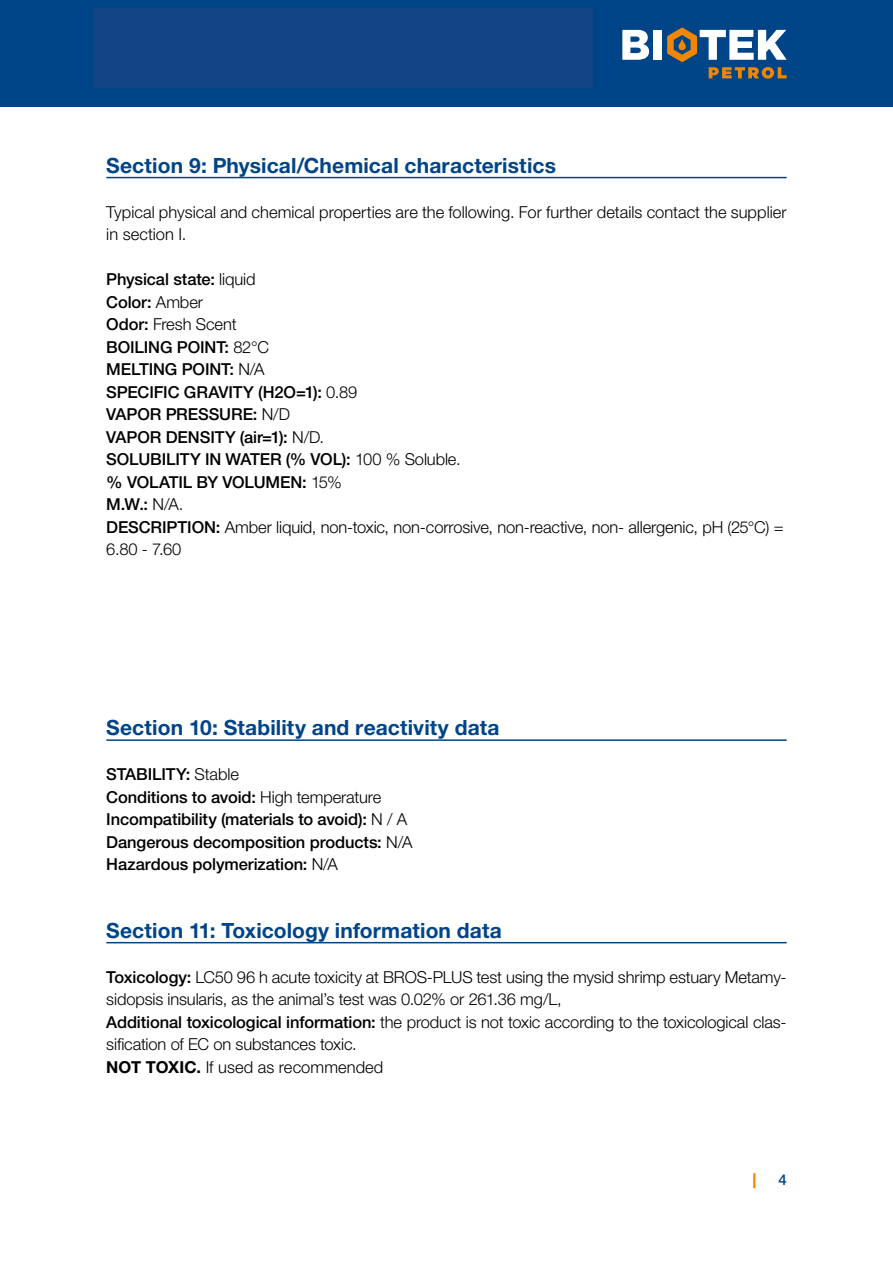
<style>
.page{position:relative;width:893px;height:1263px;background:#fff}
.page>*{position:absolute;margin:0;border:0;box-sizing:border-box;transform-origin:0 0}
.t1{font:700 21px "Helvetica Neue LT Std";letter-spacing:.005em;color:#048}
.t2{font:500 16.5px/22.5px "Helvetica Neue LT Std";letter-spacing:-.005em;color:#000}
.t3{font:300 16.5px/22.5px "Helvetica Neue LT Std";letter-spacing:-.005em;color:#000}
.t4{font:800 15px "Helvetica Neue LT Std";color:#f18700}
.t5{font:500 15px "Helvetica Neue LT Std";color:#048}
.s1{font-weight:300}
.s2{font-weight:500}
.s3{font-weight:700}
</style>
<div class="page">
<div style="left:0;top:0;width:893px;height:106px;background:#048"></div>
<svg style="left:622px;top:30px;width:27px;height:30px"></svg>
<div style="left:653px;top:30px;width:9px;height:30px;background:#fff"></div>
<svg style="left:667px;top:28px;width:120px;height:51px"></svg>
<hr style="left:106px;top:177px;width:681px;height:1px;background:#048">
<hr style="left:106px;top:739px;width:681px;height:2px;background:#048">
<hr style="left:106px;top:942px;width:681px;height:1px;background:#048">
<div style="left:94px;top:9px;width:499px;height:79px;background:#124485"></div>
<p class="t1" style="left:106px;top:152px;width:451px">Section 9: Physical/Chemical characteristics</p>
<p class="t3" style="left:106px;top:200px;width:682px">Typical physical and chemical properties are the following. For further details contact the supplier in section I.</p>
<p class="t2" style="left:106px;top:268px;width:679px">Physical state: <span class="s1">liquid<br></span>Color: <span class="s1">Amber<br></span>Odor: <span class="s1">Fresh Scent<br></span>BOILING POINT: <span class="s1">82°C<br></span>MELTING POINT: <span class="s1">N/A<br></span>SPECIFIC GRAVITY (H2O=1): <span class="s1">0.89<br></span>VAPOR PRESSURE: <span class="s1">N/D<br></span>VAPOR DENSITY (air=1): <span class="s1">N/D.<br></span>SOLUBILITY IN WATER (% VOL): <span class="s1">100 % Soluble.<br></span>% VOLATIL BY VOLUMEN: <span class="s1">15%<br></span>M.W.: <span class="s1">N/A.<br></span>DESCRIPTION: <span class="s1">Amber liquid, non-toxic, non-corrosive, non-reactive, non- allergenic, pH (25°C) =<br>6.80 - 7.60</span></p>
<p class="t1" style="left:106px;top:715px;width:395px">Section 10: Stability and reactivity data</p>
<p class="t2" style="left:106px;top:763px;width:308px">STABILITY: <span class="s1">Stable<br></span>Conditions to avoid: <span class="s1">High temperature </span>Incompatibility (materials to avoid): <span class="s1">N / A </span>Dangerous decomposition products: <span class="s1">N/A </span>Hazardous polymerization: <span class="s1">N/A</span></p>
<p class="t1" style="left:106px;top:917px;width:397px">Section 11: Toxicology information data</p>
<p class="t3" style="left:106px;top:965px;width:682px"><span class="s2">Toxicology:</span> LC50 96 h acute toxicity at BROS-PLUS test using the mysid shrimp estuary Metamy&shy;sidopsis insularis, as the animal’s test was 0.02% or 261.36 mg/L,<br><span class="s2">Additional toxicological information:</span> the product is not toxic according to the toxicological clas&shy;sification of EC on substances toxic.<br><span class="s3">NOT TOXIC.</span> If used as recommended</p>
<p class="t4" style="left:753px;top:1171px;width:5px">|</p>
<p class="t5" style="left:778px;top:1171px;width:10px">4</p>
</div>
